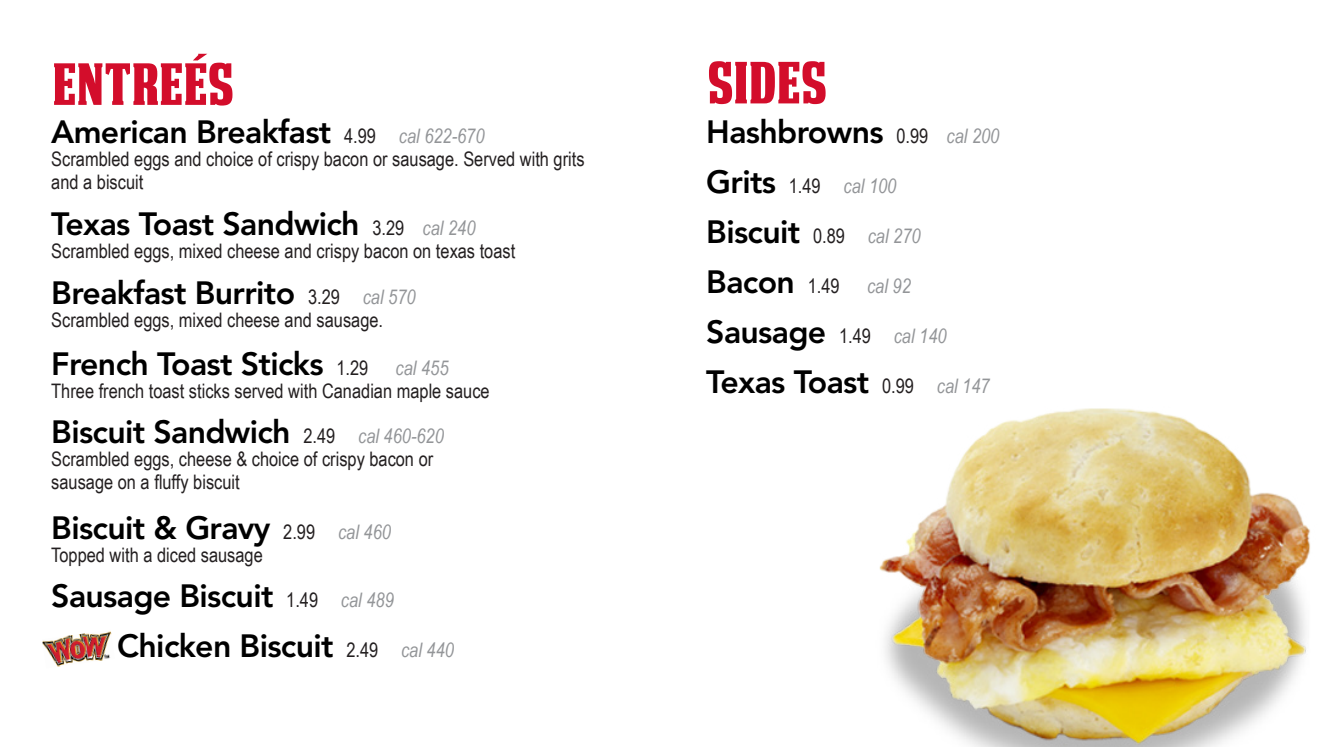
<style>
.page{position:relative;width:1323px;height:747px;background:#fff}
.page>*{position:absolute;margin:0;border:0;box-sizing:border-box;transform-origin:0 0}
.t1{font:57.2px "DEATHEMAACHNCV";color:#d30d2b}
.t2{font:800 32px "Avenir LT Std";letter-spacing:-.02em;color:#000}
.t3{font:20px/23px "Arial Narrow";color:#231f20}
.t4{font:italic 20px "Arial Narrow";color:#939598}
.s1{font-family:"Arial Narrow";font-weight:400;font-size:20px;color:#231f20}
.s2{font-family:"Arial Narrow";font-weight:400;font-style:italic;font-size:20px;color:#939598}
.s3{font-style:italic;color:#939598}
.s4{font-family:"Avenir LT Std";font-weight:800;font-style:normal;font-size:32px;color:#000}
.s5{font-style:normal;color:#231f20}
</style>
<div class="page">
<img style="left:879px;top:408px;width:432px;height:339px">
<img style="left:42px;top:631px;width:70px;height:22px">
<img style="left:49px;top:653px;width:61px;height:14px">
<p class="t1" style="left:52px;top:51px;width:183px">ENTREÉS</p>
<p class="t2" style="left:51px;top:113px;width:435px">American Breakfast <span class="s1">4.99</span> <span class="s2">cal 622-670</span></p>
<p class="t3" style="left:51px;top:147px;width:535px">Scrambled eggs and choice of crispy bacon or sausage. Served with grits and a biscuit</p>
<p class="t2" style="left:51px;top:205px;width:426px">Texas Toast Sandwich <span class="s1">3.29</span> <span class="s2">cal 240</span></p>
<p class="t3" style="left:51px;top:239px;width:466px">Scrambled eggs, mixed cheese and crispy bacon on texas toast</p>
<p class="t2" style="left:51px;top:274px;width:366px">Breakfast Burrito <span class="s1">3.29</span> <span class="s2">cal 570</span></p>
<p class="t3" style="left:51px;top:308px;width:333px">Scrambled eggs, mixed cheese and sausage.</p>
<p class="t2" style="left:51px;top:345px;width:318px">French Toast Sticks <span class="s1">1.29</span></p>
<p class="t3" style="left:51px;top:356px;width:440px;text-indent:344px"><span class="s3">cal 455<br></span>Three french toast sticks served with Canadian maple sauce</p>
<p class="t2" style="left:51px;top:413px;width:394px">Biscuit Sandwich <span class="s1">2.49</span> <span class="s2">cal 460-620</span></p>
<p class="t3" style="left:51px;top:447px;width:383px">Scrambled eggs, cheese &amp; choice of crispy bacon or sausage on a fluffy biscuit</p>
<p class="t2" style="left:51px;top:509px;width:341px">Biscuit &amp; Gravy <span class="s1">2.99</span> <span class="s2">cal 460</span></p>
<p class="t3" style="left:51px;top:543px;width:213px">Topped with a diced sausage</p>
<p class="t2" style="left:51px;top:577px;width:344px">Sausage Biscuit <span class="s1">1.49</span> <span class="s2">cal 489</span></p>
<p class="t2" style="left:117px;top:627px;width:338px">Chicken Biscuit <span class="s1">2.49</span> <span class="s2">cal 440</span></p>
<p class="t1" style="left:708px;top:50px;width:121px">SIDES</p>
<p class="t2" style="left:706px;top:113px;width:295px">Hashbrowns <span class="s1">0.99</span> <span class="s2">cal 200</span></p>
<p class="t4" style="left:706px;top:172px;width:192px"><span class="s4">Grits</span> <span class="s5">1.49</span> cal 100</p>
<p class="t2" style="left:706px;top:213px;width:216px">Biscuit <span class="s1">0.89</span> <span class="s2">cal 270</span></p>
<p class="t2" style="left:706px;top:263px;width:135px">Bacon <span class="s1">1.49</span></p>
<p class="t4" style="left:867px;top:272px;width:45px">cal 92</p>
<p class="t2" style="left:706px;top:313px;width:242px">Sausage <span class="s1">1.49</span> <span class="s2">cal 140</span></p>
<p class="t2" style="left:706px;top:363px;width:285px">Texas Toast <span class="s1">0.99</span> <span class="s2">cal 147</span></p>
</div>
